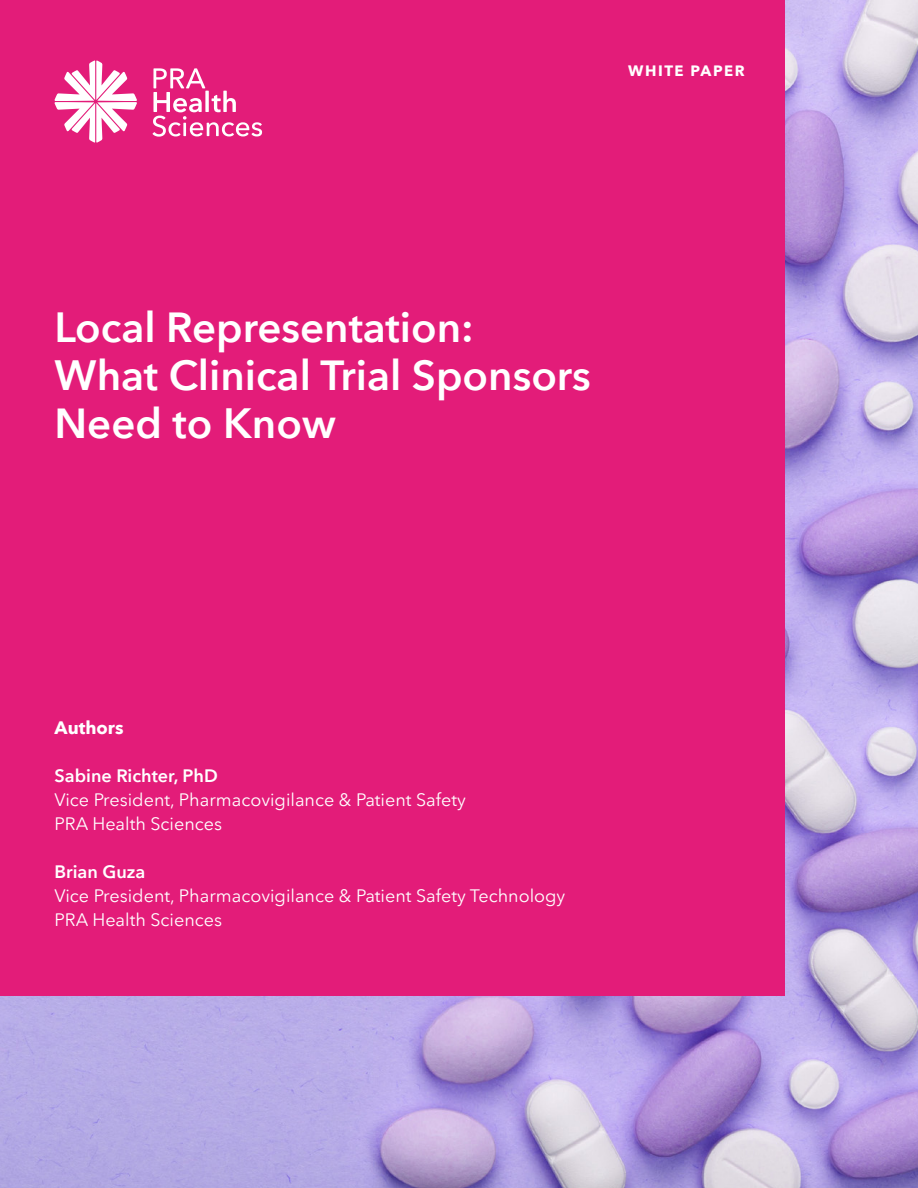
<style>
.page{position:relative;width:918px;height:1188px;background:#fff}
.page>*{position:absolute;margin:0;border:0;box-sizing:border-box;transform-origin:0 0}
.White_Paper_Title{font:600 42px/48px "PRA Sans";color:#fff}
.Author_Title___Compa{font:18px "PRA Sans";color:#fff}
.Author_Name{font:600 18px "PRA Sans";color:#fff}
.Author_Headline{font:18px "PRA Sans MS Bold";color:#fff}
.t1{font:700 15px "PRA Sans";letter-spacing:.1em;color:#fff}
</style>
<div class="page">
<img style="left:0;top:0;width:918px;height:1188px">
<div style="left:0;top:0;width:785px;height:996px;background:#e31c79"></div>
<svg style="left:54px;top:60px;width:83px;height:83px"></svg>
<svg style="left:153px;top:68px;width:109px;height:69px"></svg>
<p class="t1" style="left:628px;top:61px;width:118px">WHITE PAPER</p>
<p class="White_Paper_Title" style="left:55px;top:303px;width:538px">Local Representation:<br>What Clinical Trial Sponsors<br>Need to Know</p>
<p class="Author_Headline" style="left:55px;top:717px;width:70px">Authors</p>
<p class="Author_Name" style="left:55px;top:765px;width:165px">Sabine Richter, PhD</p>
<p class="Author_Title___Compa" style="left:55px;top:789px;width:413px">Vice President, Pharmacovigilance &amp; Patient Safety</p>
<p class="Author_Title___Compa" style="left:55px;top:813px;width:169px">PRA Health Sciences</p>
<p class="Author_Name" style="left:55px;top:861px;width:92px">Brian Guza</p>
<p class="Author_Title___Compa" style="left:55px;top:885px;width:512px">Vice President, Pharmacovigilance &amp; Patient Safety Technology</p>
<p class="Author_Title___Compa" style="left:55px;top:909px;width:169px">PRA Health Sciences</p>
</div>
